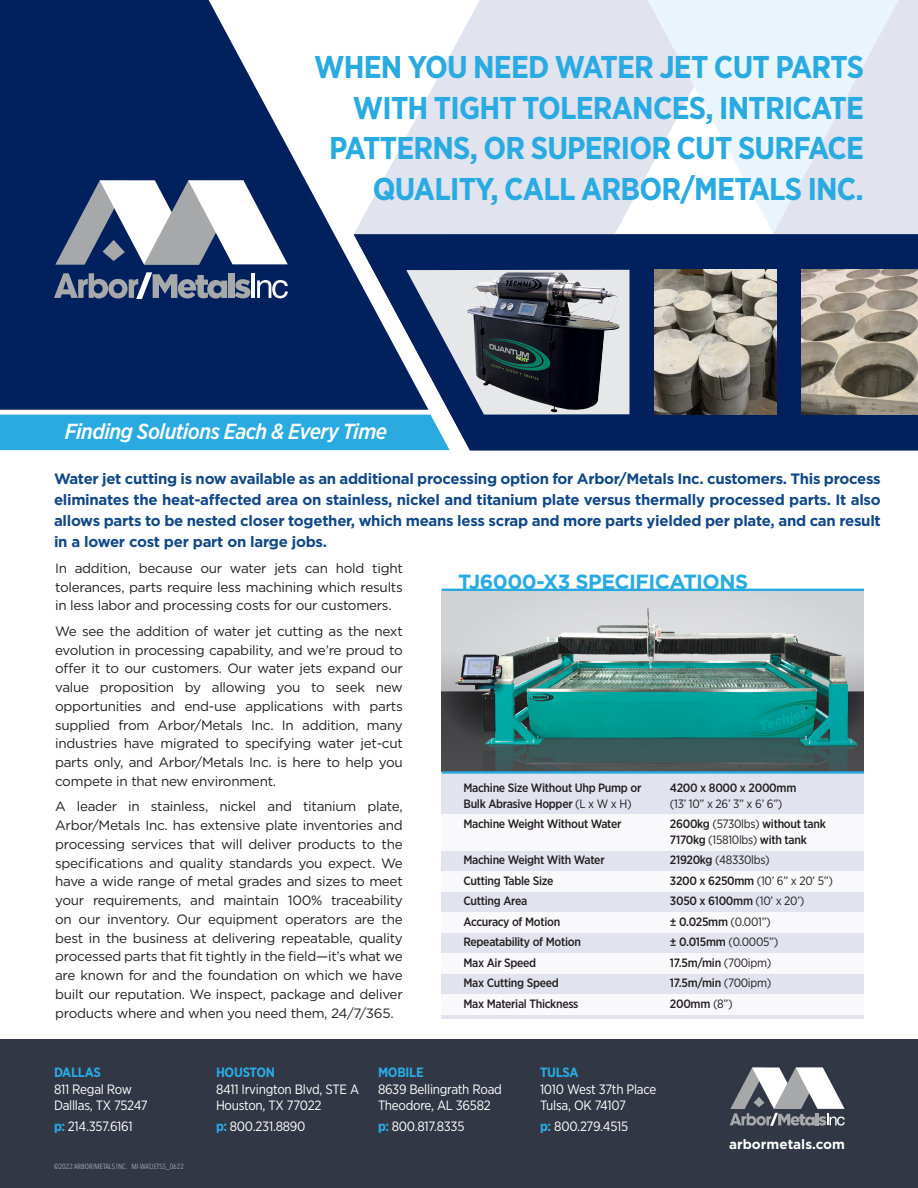
<style>
.page{position:relative;width:918px;height:1188px;background:#fff}
.page>*{position:absolute;margin:0;border:0;box-sizing:border-box;transform-origin:0 0}
.t1{font:700 31.5px/40.5px "Gotham Narrow";letter-spacing:-.025em;color:#29abe2;text-align:right}
.t2{font:italic 500 21.75px "Gotham Narrow";letter-spacing:-.025em;color:#fff}
.t3{font:700 20.55px "Gotham";letter-spacing:-.025em;color:#29abe2}
.t4{font:700 15px/21px "Gotham";letter-spacing:-.02em;color:#124888;text-align:justify}
.t5{font:13.5px/18.8px "Gotham";letter-spacing:-.02em;color:#231f20;text-align:justify}
.t6{font:13.5px "Gotham Narrow";letter-spacing:-.02em;color:#fff}
.t7{font:700 13.5px "Gotham Narrow";letter-spacing:-.02em;color:#29abe2}
.t8{font:700 13.5px "Gotham";color:#fff}
.t9{font:500 12.15px "Gotham Narrow";letter-spacing:-.025em;color:#231f20}
.t10{font:12.15px "Gotham Narrow";letter-spacing:-.025em;color:#231f20}
.t11{font:7.5px "Avenir Next Condensed";color:#a8a9ad}
.s1{font-weight:400}
.s2{font-weight:500}
.s3{font-weight:700;color:#29abe2}
</style>
<div class="page">
<div style="left:450px;top:0;width:198px;height:207px;background:#e1e3ee"></div>
<svg style="left:648px;top:0;width:125px;height:232px;fill:#eaf5fb"></svg>
<svg style="left:773px;top:0;width:145px;height:234px;background:#e4eaf3"></svg>
<svg style="left:0;top:0;width:450px;height:180px;fill:#00215d"></svg>
<img style="left:442px;top:591px;width:422px;height:180px">
<div style="left:629px;top:234px;width:289px;height:216px;background:#00215d"></div>
<img style="left:802px;top:270px;width:116px;height:144px">
<img style="left:655px;top:270px;width:121px;height:144px">
<div style="left:442px;top:773px;width:422px;height:246px;background:#e1e3ee"></div>
<div style="left:442px;top:815px;width:422px;height:36px;background:#f9f9fb"></div>
<div style="left:442px;top:872px;width:422px;height:20px;background:#f9f9fb"></div>
<div style="left:442px;top:913px;width:422px;height:20px;background:#f9f9fb"></div>
<div style="left:442px;top:954px;width:422px;height:20px;background:#f9f9fb"></div>
<div style="left:442px;top:995px;width:422px;height:20px;background:#f9f9fb"></div>
<hr style="left:442px;top:771px;width:422px;height:3px;background:#29abe2">
<hr style="left:442px;top:589px;width:422px;height:2px;background:#29abe2">
<div style="left:0;top:1040px;width:918px;height:148px;background:#323745"></div>
<svg style="left:730px;top:1068px;width:115px;height:58px"></svg>
<svg style="left:0;top:180px;width:629px;height:271px;background:#4b698f"></svg>
<p class="t1" style="left:314px;top:47px;width:551px">WHEN YOU NEED WATER JET CUT PARTS WITH TIGHT TOLERANCES, INTRICATE PATTERNS, OR SUPERIOR CUT SURFACE QUALITY, CALL ARBOR/METALS INC.</p>
<p class="t2" style="left:65px;top:418px;width:324px">Finding Solutions Each &amp; Every Time</p>
<p class="t4" style="left:54px;top:469px;width:828px">Water jet cutting is now available as an additional processing option for Arbor/Metals Inc. customers. This process eliminates the heat-affected area on stainless, nickel and titanium plate versus thermally processed parts. It also allows parts to be nested closer together, which means less scrap and more parts yielded per plate, and can result in a lower cost per part on large jobs.</p>
<p class="t5" style="left:55px;top:559px;width:349px">In addition, because our water jets can hold tight tolerances, parts require less machining which results in less labor and processing costs for our customers.</p>
<p class="t5" style="left:55px;top:622px;width:349px">We see the addition of water jet cutting as the next evolution in processing capability, and we’re proud to offer it to our customers. Our water jets expand our value proposition by allowing you to seek new opportunities and end-use applications with parts supplied from Arbor/Metals Inc. In addition, many industries have migrated to specifying water jet-cut parts only, and Arbor/Metals Inc. is here to help you compete in that new environment.</p>
<p class="t5" style="left:55px;top:797px;width:349px">A leader in stainless, nickel and titanium plate, Arbor/Metals Inc. has extensive plate inventories and processing services that will deliver products to the specifications and quality standards you expect. We have a wide range of metal grades and sizes to meet your requirements, and maintain 100% traceability on our inventory. Our equipment operators are the best in the business at delivering repeatable, quality processed parts that fit tightly in the field—it’s what we are known for and the foundation on which we have built our reputation. We inspect, package and deliver products where and when you need them, 24/7/365.</p>
<p class="t3" style="left:458px;top:568px;width:292px">TJ6000-X3 SPECIFICATIONS</p>
<p class="t9" style="left:463px;top:780px;width:179px">Machine Size Without Uhp Pump or</p>
<p class="t9" style="left:670px;top:780px;width:128px">4200 x 8000 x 2000mm</p>
<p class="t9" style="left:463px;top:796px;width:170px">Bulk Abrasive Hopper <span class="s1">(L x W x H)</span></p>
<p class="t10" style="left:670px;top:796px;width:114px">(13’ 10” x 26’ 3” x 6’ 6”)</p>
<p class="t9" style="left:463px;top:816px;width:160px">Machine Weight Without Water</p>
<p class="t9" style="left:670px;top:816px;width:157px">2600kg <span class="s1">(5730lbs)</span> without tank</p>
<p class="t9" style="left:670px;top:832px;width:138px">7170kg <span class="s1">(15810lbs)</span> with tank</p>
<p class="t9" style="left:463px;top:852px;width:143px">Machine Weight With Water</p>
<p class="t10" style="left:670px;top:853px;width:101px"><span class="s2">21920kg</span> (48330lbs)</p>
<p class="t9" style="left:463px;top:873px;width:92px">Cutting Table Size</p>
<p class="t10" style="left:670px;top:873px;width:165px"><span class="s2">3200 x 6250mm</span> (10’ 6” x 20’ 5”)</p>
<p class="t9" style="left:463px;top:893px;width:65px">Cutting Area</p>
<p class="t9" style="left:670px;top:893px;width:136px">3050 x 6100mm <span class="s1">(10’ x 20’)</span></p>
<p class="t9" style="left:463px;top:914px;width:98px">Accuracy of Motion</p>
<p class="t9" style="left:670px;top:914px;width:102px">± 0.025mm <span class="s1">(0.001”)</span></p>
<p class="t9" style="left:463px;top:934px;width:119px">Repeatability of Motion</p>
<p class="t10" style="left:670px;top:935px;width:110px"><span class="s2">± 0.015mm</span> (0.0005”)</p>
<p class="t9" style="left:463px;top:955px;width:74px">Max Air Speed</p>
<p class="t9" style="left:670px;top:955px;width:103px">17.5m/min <span class="s1">(700ipm)</span></p>
<p class="t9" style="left:463px;top:976px;width:97px">Max Cutting Speed</p>
<p class="t9" style="left:670px;top:976px;width:103px">17.5m/min <span class="s1">(700ipm)</span></p>
<p class="t9" style="left:463px;top:996px;width:117px">Max Material Thickness</p>
<p class="t9" style="left:670px;top:996px;width:64px">200mm <span class="s1">(8”)</span></p>
<p class="t7" style="left:54px;top:1064px;width:48px">DALLAS</p>
<p class="t6" style="left:54px;top:1081px;width:80px">811 Regal Row</p>
<p class="t6" style="left:54px;top:1097px;width:95px">Dalllas, TX 75247</p>
<p class="t6" style="left:54px;top:1118px;width:80px"><span class="s3">p:</span> 214.357.6161</p>
<p class="t11" style="left:54px;top:1159px;width:131px">©2022 ARBOR/METALS INC. MI-WATJETSS_0622</p>
<p class="t7" style="left:216px;top:1064px;width:61px">HOUSTON</p>
<p class="t6" style="left:216px;top:1081px;width:145px">8411 Irvington Blvd, STE A</p>
<p class="t6" style="left:216px;top:1097px;width:107px">Houston, TX 77022</p>
<p class="t6" style="left:216px;top:1118px;width:91px"><span class="s3">p:</span> 800.231.8890</p>
<p class="t7" style="left:378px;top:1064px;width:47px">MOBILE</p>
<p class="t6" style="left:378px;top:1081px;width:125px">8639 Bellingrath Road</p>
<p class="t6" style="left:378px;top:1097px;width:114px">Theodore, AL 36582</p>
<p class="t6" style="left:378px;top:1118px;width:88px"><span class="s3">p:</span> 800.817.8335</p>
<p class="t7" style="left:540px;top:1064px;width:40px">TULSA</p>
<p class="t6" style="left:540px;top:1081px;width:118px">1010 West 37th Place</p>
<p class="t6" style="left:540px;top:1097px;width:88px">Tulsa, OK 74107</p>
<p class="t6" style="left:540px;top:1118px;width:90px"><span class="s3">p:</span> 800.279.4515</p>
<p class="t8" style="left:729px;top:1135px;width:117px">arbormetals.com</p>
</div>
